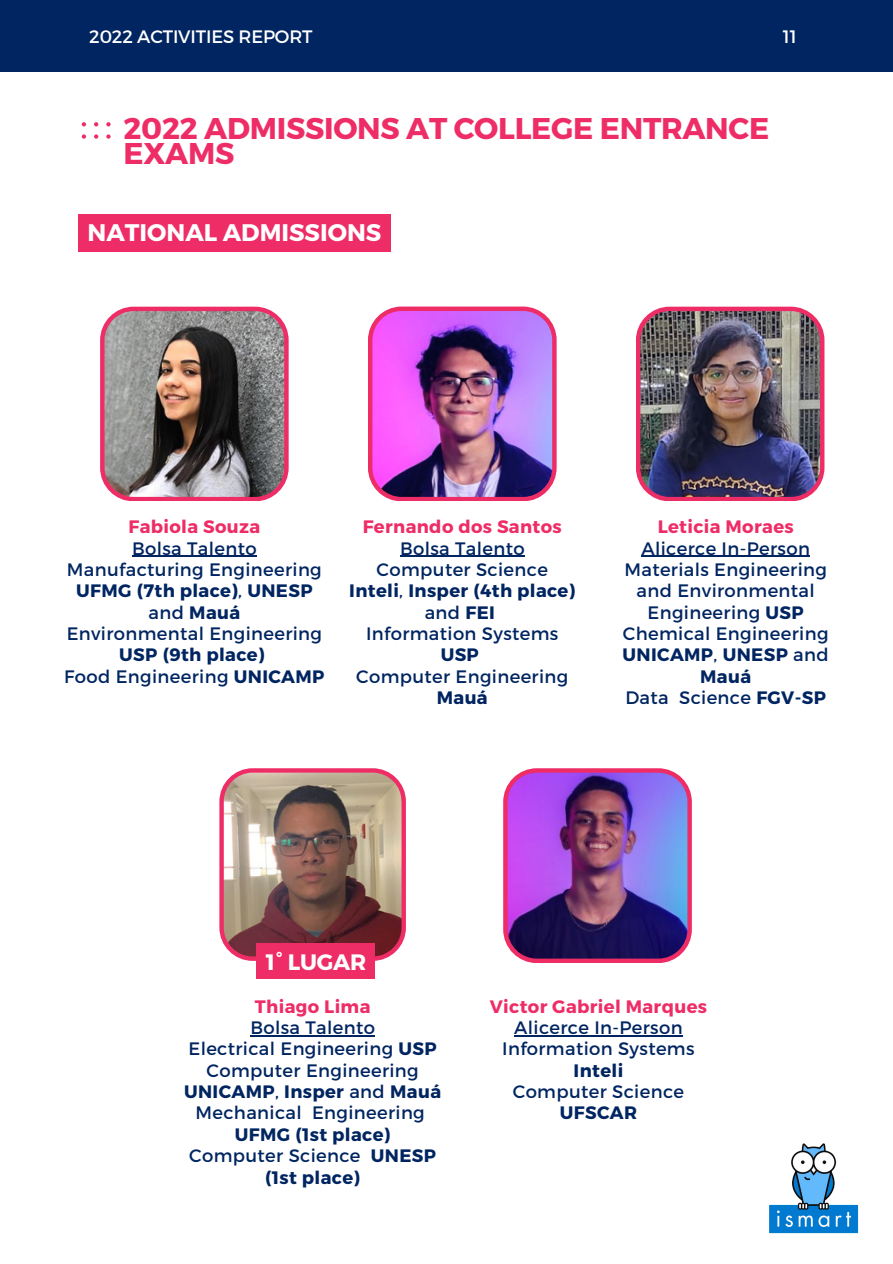
<style>
.page{position:relative;width:893px;height:1264px;background:#fff}
.page>*{position:absolute;margin:0;border:0;box-sizing:border-box;transform-origin:0 0}
.t1{font:700 30px/24.8px "Montserrat";letter-spacing:-.01em;color:#ee2d67}
.t2{font:700 24px "Montserrat";color:#fff}
.t3{font:700 22.35px "Montserrat";letter-spacing:-.01em;color:#fff}
.t4{font:18px/21.3px "Montserrat";letter-spacing:.02em;color:#002561;text-align:center}
.t5{font:700 18px/21.3px "Montserrat";letter-spacing:.02em;color:#002561;text-align:center}
.t6{font:700 18px "Montserrat";letter-spacing:.02em;color:#ee2d67}
.t7{font:18px "Montserrat";letter-spacing:-.01em;color:#fff}
.s1{font-weight:400}
.s2{font-weight:700}
</style>
<div class="page">
<div style="left:0;top:0;width:892px;height:71px;background:#002561"></div>
<svg style="left:82px;top:122px;width:4px;height:4px"></svg>
<svg style="left:94px;top:122px;width:4px;height:4px"></svg>
<svg style="left:106px;top:122px;width:5px;height:4px"></svg>
<svg style="left:82px;top:134px;width:4px;height:5px"></svg>
<svg style="left:94px;top:134px;width:4px;height:5px"></svg>
<svg style="left:106px;top:134px;width:5px;height:5px"></svg>
<div style="left:78px;top:214px;width:312px;height:38px;background:#ee2d67"></div>
<img style="left:100px;top:307px;width:188px;height:194px">
<img style="left:368px;top:306px;width:188px;height:195px">
<img style="left:769px;top:1143px;width:90px;height:91px">
<img style="left:636px;top:307px;width:188px;height:194px">
<img style="left:219px;top:768px;width:187px;height:192px">
<div style="left:257px;top:942px;width:118px;height:36px;background:#ee2d67"></div>
<img style="left:503px;top:768px;width:188px;height:194px">
<hr style="left:400px;top:555px;width:125px;height:2px;background:#002561">
<hr style="left:132px;top:555px;width:125px;height:2px;background:#002561">
<hr style="left:641px;top:555px;width:169px;height:2px;background:#002561">
<hr style="left:250px;top:1035px;width:125px;height:1px;background:#002561">
<hr style="left:514px;top:1035px;width:169px;height:1px;background:#002561">
<p class="t7" style="left:89px;top:25px;width:225px">2022 ACTIVITIES REPORT</p>
<p class="t7" style="left:782px;top:25px;width:15px">11</p>
<p class="t1" style="left:123px;top:114px;width:647px">2022 ADMISSIONS AT COLLEGE ENTRANCE<br>EXAMS</p>
<p class="t2" style="left:88px;top:217px;width:295px">NATIONAL ADMISSIONS</p>
<p class="t6" style="left:128px;top:515px;width:133px">Fabiola Souza</p>
<p class="t4" style="left:132px;top:536px;width:126px">Bolsa Talento</p>
<p class="t4" style="left:67px;top:558px;width:256px">Manufacturing Engineering</p>
<p class="t5" style="left:76px;top:579px;width:238px">UFMG (7th place)<span class="s1">,</span> UNESP <span class="s1">and</span> Mauá</p>
<p class="t4" style="left:67px;top:622px;width:257px">Environmental Engineering</p>
<p class="t5" style="left:119px;top:643px;width:147px">USP (9th place)</p>
<p class="t4" style="left:64px;top:664px;width:262px">Food Engineering <span class="s2">UNICAMP</span></p>
<p class="t6" style="left:363px;top:515px;width:200px">Fernando dos Santos</p>
<p class="t4" style="left:400px;top:536px;width:126px">Bolsa Talento</p>
<p class="t4" style="left:376px;top:558px;width:173px">Computer Science</p>
<p class="t5" style="left:349px;top:579px;width:227px">Inteli<span class="s1">,</span> Insper (4th place) <span class="s1">and</span> FEI</p>
<p class="t4" style="left:366px;top:622px;width:194px">Information Systems</p>
<p class="t5" style="left:440px;top:643px;width:40px">USP</p>
<p class="t4" style="left:356px;top:664px;width:214px">Computer Engineering</p>
<p class="t5" style="left:437px;top:686px;width:52px">Mauá</p>
<p class="t6" style="left:657px;top:515px;width:138px">Leticia Moraes</p>
<p class="t4" style="left:641px;top:536px;width:170px">Alicerce In-Person</p>
<p class="t4" style="left:624px;top:558px;width:204px">Materials Engineering and Environmental<br>Engineering <span class="s2">USP</span></p>
<p class="t4" style="left:623px;top:622px;width:207px">Chemical Engineering</p>
<p class="t5" style="left:622px;top:643px;width:208px">UNICAMP<span class="s1">,</span> UNESP <span class="s1">and<br></span>Mauá</p>
<p class="t4" style="left:625px;top:686px;width:202px">Data Science <span class="s2">FGV-SP</span></p>
<p class="t3" style="left:266px;top:947px;width:102px">1° LUGAR</p>
<p class="t6" style="left:255px;top:994px;width:117px">Thiago Lima</p>
<p class="t4" style="left:250px;top:1016px;width:126px">Bolsa Talento</p>
<p class="t4" style="left:188px;top:1037px;width:250px">Electrical Engineering <span class="s2">USP</span></p>
<p class="t4" style="left:206px;top:1058px;width:214px">Computer Engineering</p>
<p class="t5" style="left:184px;top:1080px;width:258px">UNICAMP<span class="s1">,</span> Insper <span class="s1">and</span> Mauá</p>
<p class="t4" style="left:195px;top:1101px;width:231px">Mechanical Engineering</p>
<p class="t5" style="left:235px;top:1122px;width:157px">UFMG (1st place)</p>
<p class="t4" style="left:189px;top:1144px;width:248px">Computer Science <span class="s2">UNESP (1st place)</span></p>
<p class="t6" style="left:489px;top:994px;width:219px">Victor Gabriel Marques</p>
<p class="t4" style="left:514px;top:1016px;width:170px">Alicerce In-Person</p>
<p class="t4" style="left:502px;top:1037px;width:194px">Information Systems<br><span class="s2">Inteli</span></p>
<p class="t4" style="left:512px;top:1080px;width:173px">Computer Science<br><span class="s2">UFSCAR</span></p>
</div>
